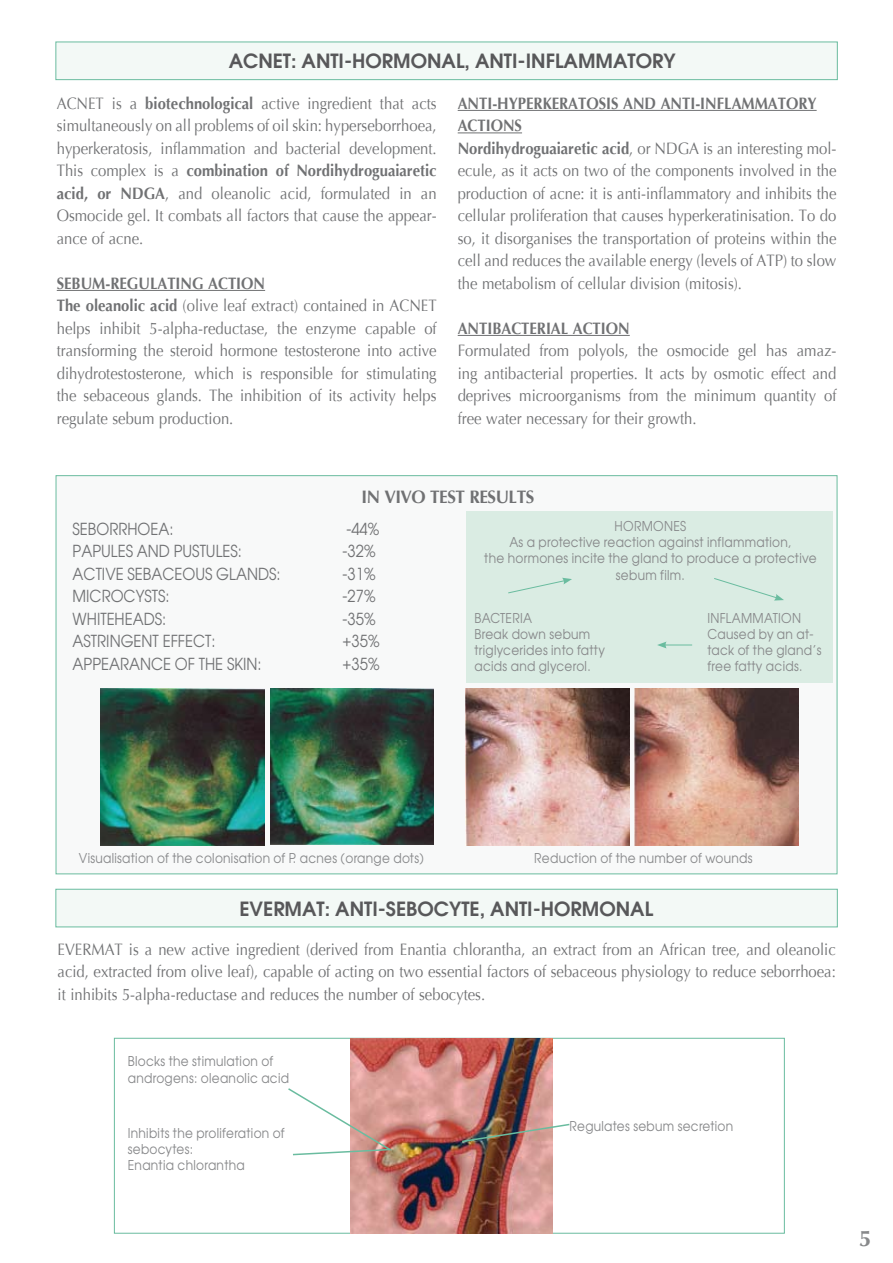
<style>
.page{position:relative;width:893px;height:1263px;background:#fff}
.page>*{position:absolute;margin:0;border:0;box-sizing:border-box;transform-origin:0 0}
.t1{font:700 22.5px "Optima";color:#87888a}
.t2{font:19.5px "Avant Garde Gothic Dm ITC";color:#58585a}
.t3{font:700 18px "Optima";letter-spacing:-.025em;color:#707173;scale:.95 1}
.t4{font:16.5px/22.5px "Optima";color:#707173;text-align:justify;scale:.9 1}
.t5{font:16.5px "Avant Garde Gothic Bk ITC";color:#707173;scale:.9 1}
.t6{font:700 16.5px "Optima";color:#707173;scale:.9 1}
.t7{font:13.5px/16.2px "Avant Garde Gothic Bk ITC";letter-spacing:.025em;color:#87888a;scale:.9 1}
.s1{font-weight:700}
</style>
<div class="page">
<div style="left:114px;top:1038px;width:671px;height:195px;border:1px solid #6abc9f"></div>
<div style="left:56px;top:475px;width:781px;height:399px;background:#f8f9f9;border:1px solid #6abc9f"></div>
<div style="left:466px;top:511px;width:366px;height:171px;background:#daece3"></div>
<div style="left:56px;top:42px;width:781px;height:38px;background:#f3f9f6"></div>
<div style="left:55px;top:42px;width:783px;height:38px;border:1px solid #6abc9f"></div>
<img style="left:101px;top:689px;width:163px;height:156px">
<img style="left:270px;top:689px;width:164px;height:156px">
<img style="left:466px;top:689px;width:163px;height:156px">
<img style="left:635px;top:689px;width:163px;height:156px">
<svg style="left:508px;top:578px;width:64px;height:16px"></svg>
<svg style="left:714px;top:578px;width:70px;height:22px"></svg>
<svg style="left:657px;top:641px;width:35px;height:7px"></svg>
<div style="left:56px;top:889px;width:781px;height:38px;background:#f3f9f6"></div>
<div style="left:55px;top:889px;width:783px;height:38px;border:1px solid #6abc9f"></div>
<img style="left:350px;top:1038px;width:202px;height:195px">
<svg style="left:288px;top:1087px;width:107px;height:69px"></svg>
<img style="left:460px;top:1123px;width:110px;height:20px">
<hr style="left:57px;top:290px;width:208px;height:1px;background:#707173">
<hr style="left:458px;top:110px;width:359px;height:1px;background:#707173">
<hr style="left:458px;top:132px;width:64px;height:1px;background:#707173">
<hr style="left:458px;top:335px;width:172px;height:1px;background:#707173">
<p class="t2" style="left:229px;top:48px;width:448px">ACNET: ANTI-HORMONAL, ANTI-INFLAMMATORY</p>
<p class="t4" style="left:57px;top:92px;width:424px">ACNET is a <span class="s1">biotechnological</span> active ingredient that acts simultaneously on all problems of oil skin: hyperseborrhoea, hyperkeratosis, inflammation and bacterial development.<br>This complex is a <span class="s1">combination of Nordihydroguaiaretic acid, or NDGA</span>, and oleanolic acid, formulated in an Osmocide gel. It combats all factors that cause the appear&shy;ance of acne.</p>
<p class="t4" style="left:57px;top:272px;width:424px;text-align:left"><span class="s1">SEBUM-REGULATING ACTION<br>The oleanolic acid</span> (olive leaf extract) contained in ACNET helps inhibit 5-alpha-reductase, the enzyme capable of transforming the steroid hormone testosterone into active dihydrotestosterone, which is responsible for stimulating the sebaceous glands. The inhibition of its activity helps regulate sebum production.</p>
<p class="t4" style="left:458px;top:92px;width:422px;text-align:left"><span class="s1">ANTI-HYPERKERATOSIS AND ANTI-INFLAMMATORY ACTIONS<br>Nordihydroguaiaretic acid</span>, or NDGA is an interesting mol&shy;ecule, as it acts on two of the components involved in the production of acne: it is anti-inflammatory and inhibits the cellular proliferation that causes hyperkeratinisation. To do so, it disorganises the transportation of proteins within the cell and reduces the available energy (levels of ATP) to slow the metabolism of cellular division (mitosis).</p>
<p class="t6" style="left:458px;top:319px;width:193px">ANTIBACTERIAL ACTION</p>
<p class="t4" style="left:458px;top:340px;width:422px">Formulated from polyols, the osmocide gel has amaz&shy;ing antibacterial properties. It acts by osmotic effect and deprives microorganisms from the minimum quantity of free water necessary for their growth.</p>
<p class="t3" style="left:361px;top:487px;width:183px">IN VIVO TEST RESULTS</p>
<p class="t5" style="left:73px;top:519px;width:114px">SEBORRHOEA:</p>
<p class="t5" style="left:346px;top:519px;width:38px">-44%</p>
<p class="t5" style="left:73px;top:541px;width:190px">PAPULES AND PUSTULES:</p>
<p class="t5" style="left:343px;top:541px;width:38px">-32%</p>
<p class="t5" style="left:73px;top:564px;width:233px">ACTIVE SEBACEOUS GLANDS:</p>
<p class="t5" style="left:343px;top:564px;width:38px">-31%</p>
<p class="t5" style="left:73px;top:586px;width:109px">MICROCYSTS:</p>
<p class="t5" style="left:343px;top:586px;width:38px">-27%</p>
<p class="t5" style="left:73px;top:609px;width:106px">WHITEHEADS:</p>
<p class="t5" style="left:343px;top:609px;width:38px">-35%</p>
<p class="t5" style="left:73px;top:631px;width:160px">ASTRINGENT EFFECT:</p>
<p class="t5" style="left:343px;top:631px;width:43px">+35%</p>
<p class="t5" style="left:73px;top:654px;width:212px">APPEARANCE OF THE SKIN:</p>
<p class="t5" style="left:343px;top:654px;width:43px">+35%</p>
<p class="t7" style="left:484px;top:518px;width:371px;text-align:center">HORMONES<br>As a protective reaction against inflammation,<br>the hormones incite the gland to produce a protective sebum film.</p>
<p class="t7" style="left:474px;top:609px;width:146px">BACTERIA<br>Break down sebum triglycerides into fatty acids and glycerol.</p>
<p class="t7" style="left:707px;top:609px;width:129px">INFLAMMATION<br>Caused by an at&shy;tack of the gland’s free fatty acids.</p>
<p class="t7" style="left:79px;top:850px;width:385px">Visualisation of the colonisation of P. acnes (orange dots)</p>
<p class="t7" style="left:534px;top:850px;width:244px">Reduction of the number of wounds</p>
<p class="t2" style="left:239px;top:896px;width:415px">EVERMAT: ANTI-SEBOCYTE, ANTI-HORMONAL</p>
<p class="t4" style="left:58px;top:938px;width:866px">EVERMAT is a new active ingredient (derived from Enantia chlorantha, an extract from an African tree, and oleanolic acid, extracted from olive leaf), capable of acting on two essential factors of sebaceous physiology to reduce seborrhoea: it inhibits 5-alpha-reductase and reduces the number of sebocytes.</p>
<p class="t7" style="left:128px;top:1053px;width:181px">Blocks the stimulation of androgens: oleanolic acid</p>
<p class="t7" style="left:128px;top:1125px;width:176px">Inhibits the proliferation of sebocytes:<br>Enantia chlorantha</p>
<p class="t7" style="left:569px;top:1118px;width:183px">Regulates sebum secretion</p>
<h1 class="t1" style="left:859px;top:1225px;width:14px">5</h1>
</div>
